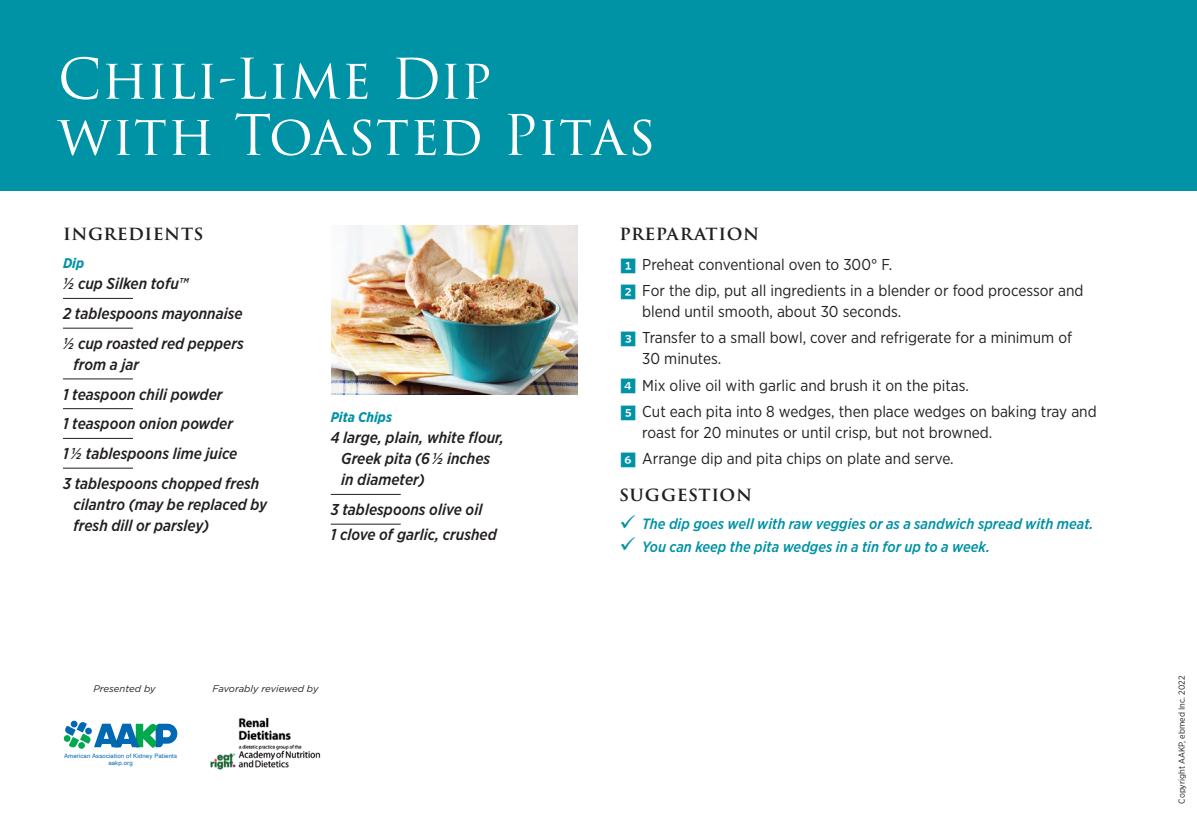
<style>
.page{position:relative;width:1197px;height:819px;background:#fff}
.page>*{position:absolute;margin:0;border:0;box-sizing:border-box;transform-origin:0 0}
.t1{font:54.43px/56.4px "Trajan Pro 3";letter-spacing:.005em;color:#fff}
.L1_Ingrediants{font:600 19.25px "Trajan Pro 3";letter-spacing:.02em;color:#231f20}
.t2{font:15.75px/21px "Gotham Narrow";color:#231f20}
.Recipe{font:italic 500 15.75px/21px "Gotham Narrow";color:#231f20}
.Recipe_Last{font:italic 500 15.75px/21px "Gotham Narrow";color:#231f20}
.t3{font:italic 500 14.88px "Gotham Narrow";color:#0092a5}
.L2_RED{font:italic 700 14px "Gotham Narrow";color:#0092a5}
.t4{font:italic 9.62px "Gotham";color:#231f20}
.t5{font:8.75px "Gotham Narrow";color:#231f20}
.t6{font:6.12px/7.4px "Helvetica";letter-spacing:.02em;color:#0168b3;text-align:center}
.s1{font-family:"Whitney Index Black Square Bd";font-size:17.5px;color:#0092a5}
</style>
<div class="page">
<img style="left:331px;top:226px;width:247px;height:168px">
<img style="left:210px;top:717px;width:111px;height:52px">
<div style="left:0;top:0;width:1197px;height:190px;background:#0092a5"></div>
<svg style="left:63px;top:298px;width:70px;height:1px"></svg>
<svg style="left:63px;top:328px;width:70px;height:1px"></svg>
<svg style="left:63px;top:379px;width:70px;height:1px"></svg>
<svg style="left:63px;top:408px;width:70px;height:1px"></svg>
<svg style="left:63px;top:438px;width:70px;height:1px"></svg>
<svg style="left:63px;top:468px;width:70px;height:1px"></svg>
<svg style="left:331px;top:494px;width:70px;height:1px"></svg>
<svg style="left:331px;top:524px;width:70px;height:1px"></svg>
<svg style="left:63px;top:720px;width:114px;height:29px"></svg>
<p class="t1" style="left:58px;top:53px;width:599px">Chili-Lime Dip with Toasted Pitas</p>
<p class="L1_Ingrediants" style="left:63px;top:219px;width:142px">INGREDIENTS</p>
<p class="L1_Ingrediants" style="left:620px;top:219px;width:141px">PREPARATION</p>
<p class="t2" style="left:620px;top:253px;width:274px"><span class="s1">1</span> Preheat conventional oven to 300° F.</p>
<p class="t2" style="left:642px;top:280px;width:443px;text-indent:-23px"><span class="s1">2</span> For the dip, put all ingredients in a blender or food processor and blend until smooth, about 30 seconds.</p>
<p class="t2" style="left:642px;top:327px;width:431px;text-indent:-23px"><span class="s1">3</span> Transfer to a small bowl, cover and refrigerate for a minimum of<br>30 minutes.</p>
<p class="t2" style="left:620px;top:374px;width:351px"><span class="s1">4</span> Mix olive oil with garlic and brush it on the pitas.</p>
<p class="t2" style="left:642px;top:400px;width:456px;text-indent:-23px"><span class="s1">5</span> Cut each pita into 8 wedges, then place wedges on baking tray and roast for 20 minutes or until crisp, but not browned.</p>
<p class="t2" style="left:620px;top:448px;width:336px"><span class="s1">6</span> Arrange dip and pita chips on plate and serve.</p>
<p class="L1_Ingrediants" style="left:620px;top:480px;width:40px">SUGGEST</p>
<p class="L1_Ingrediants" style="left:711px;top:480px;width:25px">ION</p>
<p class="t3" style="left:642px;top:514px;width:453px">The dip goes well with raw veggies or as a sandwich spread with meat.</p>
<p class="t3" style="left:642px;top:537px;width:349px">You can keep the pita wedges in a tin for up to a week.</p>
<p class="L2_RED" style="left:63px;top:255px;width:23px">Dip</p>
<p class="Recipe" style="left:63px;top:273px;width:127px">1/2 cup Silken tofu™</p>
<p class="Recipe" style="left:63px;top:303px;width:181px">2 tablespoons mayonnaise</p>
<p class="Recipe" style="left:74px;top:333px;width:172px;text-indent:-10px">1/2 cup roasted red peppers from a jar</p>
<p class="Recipe" style="left:63px;top:383px;width:161px">1 teaspoon chili powder</p>
<p class="Recipe" style="left:63px;top:413px;width:172px">1 teaspoon onion powder</p>
<p class="Recipe" style="left:63px;top:443px;width:176px">1 1/2 tablespoons lime juice</p>
<p class="Recipe_Last" style="left:74px;top:473px;width:195px;text-indent:-10px">3 tablespoons chopped fresh cilantro (may be replaced by fresh dill or parsley)</p>
<p class="L2_RED" style="left:331px;top:409px;width:63px">Pita Chips</p>
<p class="Recipe" style="left:341px;top:427px;width:164px;text-indent:-10px">4 large, plain, white flour,<br>Greek pita (6 1/2 inches in diameter)</p>
<p class="Recipe" style="left:331px;top:499px;width:153px">3 tablespoons olive oil</p>
<p class="Recipe_Last" style="left:331px;top:523px;width:168px">1 clove of garlic, crushed</p>
<p class="t4" style="left:93px;top:683px;width:64px">Presented by</p>
<p class="t4" style="left:213px;top:682px;width:108px">Favorably reviewed by</p>
<p class="t6" style="left:64px;top:752px;width:115px">American Association of Kidney Patients aakp.org</p>
<p class="t5" style="left:1176px;top:804px;width:129px;rotate:-90deg">Copyright AAKP, ebmed Inc. 2022</p>
</div>
